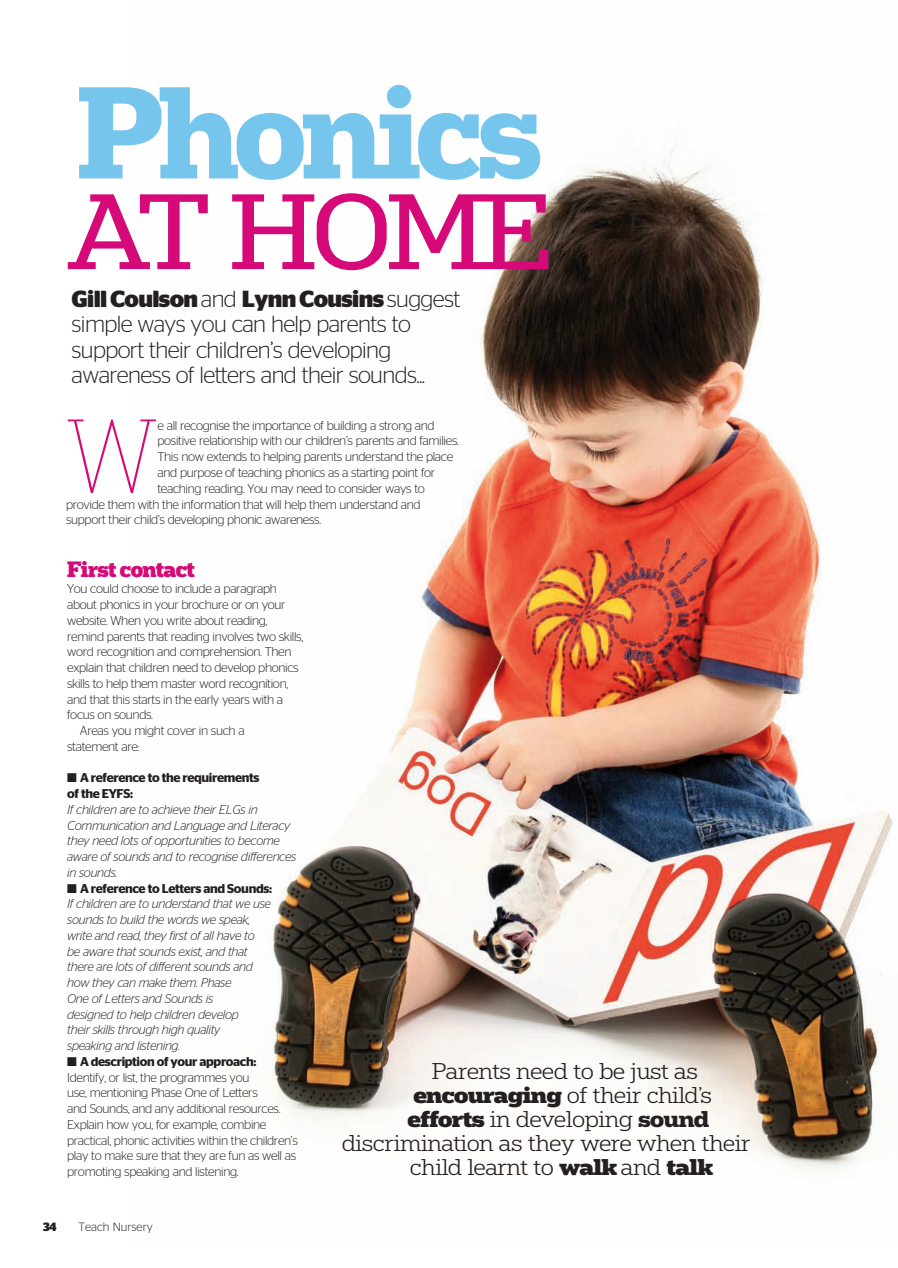
<style>
.page{position:relative;width:898px;height:1268px;background:#fff}
.page>*{position:absolute;margin:0;border:0;box-sizing:border-box;transform-origin:0 0}
.t1{font:700 123.45px "Popular";letter-spacing:-.04em;color:#76c5ed}
.t2{font:101.25px "Popular";letter-spacing:-.05em;color:#d50977;scale:1.11 1}
.t3{font:100 99.15px "Popular";color:#d50977}
.t4{font:300 23.25px/25.5px "Stag Sans";letter-spacing:-.025em;color:#231f20}
.t5{font:300 21.6px "Popular";letter-spacing:-.025em;color:#231f20;scale:1.11 1}
.t6{font:900 21px "Popular";letter-spacing:-.03em;color:#d50977}
.t7{font:300 12.75px/15.8px "Stag Sans";letter-spacing:-.025em;color:#231f20}
.t8{font:italic 300 12.75px/15.8px "Stag Sans";letter-spacing:-.025em;color:#231f20}
.t9{font:300 12px "Stag Sans";color:#231f20}
.t10{font:700 12px "Stag Sans";color:#231f20}
.s1{font-weight:700}
.s2{font-weight:600;font-style:normal}
.s3{font-weight:600}
.s4{font-weight:900}
</style>
<div class="page">
<img style="left:271px;top:150px;width:622px;height:1021px">
<p class="t1" style="left:77px;top:64px;width:466px">Phonics</p>
<p class="t2" style="left:65px;top:194px;width:439px">AT HOME</p>
<p class="t4" style="left:72px;top:287px;width:390px"><span class="s1">Gill Coulson</span> and <span class="s1">Lynn Cousins</span> suggest simple ways you can help parents to support their children’s developing awareness of letters and their sounds...</p>
<p class="t3" style="left:66px;top:397px;width:93px">W</p>
<p class="t7" style="left:157px;top:418px;width:278px">e all recognise the importance of building a strong and</p>
<p class="t7" style="left:157px;top:434px;width:303px">positive relationship with our children’s parents and families.</p>
<p class="t7" style="left:157px;top:450px;width:297px">This now extends to helping parents understand the place</p>
<p class="t7" style="left:157px;top:465px;width:279px">and purpose of teaching phonics as a starting point for</p>
<p class="t7" style="left:157px;top:481px;width:269px">teaching reading. You may need to consider ways to</p>
<p class="t7" style="left:66px;top:497px;width:356px">provide them with the information that will help them understand and</p>
<p class="t7" style="left:66px;top:513px;width:256px">support their child’s developing phonic awareness.</p>
<p class="t6" style="left:67px;top:558px;width:129px">First contact</p>
<p class="t7" style="left:67px;top:582px;width:211px">You could choose to include a paragraph</p>
<p class="t7" style="left:67px;top:597px;width:220px">about phonics in your brochure or on your</p>
<p class="t7" style="left:67px;top:613px;width:202px">website. When you write about reading,</p>
<p class="t7" style="left:67px;top:629px;width:237px">remind parents that reading involves two skills,</p>
<p class="t7" style="left:67px;top:645px;width:226px">word recognition and comprehension. Then</p>
<p class="t7" style="left:67px;top:660px;width:233px">explain that children need to develop phonics</p>
<p class="t7" style="left:67px;top:676px;width:222px">skills to help them master word recognition,</p>
<p class="t7" style="left:67px;top:692px;width:217px">and that this starts in the early years with a</p>
<p class="t7" style="left:67px;top:708px;width:87px">focus on sounds.</p>
<p class="t7" style="left:80px;top:723px;width:166px">Areas you might cover in such a</p>
<p class="t7" style="left:67px;top:739px;width:74px">statement are:</p>
<p class="t8" style="left:67px;top:771px;width:230px">■ <span class="s2">A reference to the requirements<br>of the EYFS:<br></span>If children are to achieve their ELGs in<br>Communication and Language and Literacy they need lots of opportunities to become aware of sounds and to recognise differences in sounds.</p>
<p class="t8" style="left:67px;top:881px;width:206px">■ <span class="s2">A reference to Letters and Sounds:<br></span>If children are to understand that we use sounds to build the words we speak, write and read, they first of all have to<br>be aware that sounds exist, and that there are lots of different sounds and how they can make them. Phase<br>One of Letters and Sounds is<br>designed to help children develop<br>their skills through high quality<br>speaking and listening.</p>
<p class="t7" style="left:67px;top:1054px;width:232px">■ <span class="s3">A description of your approach:<br></span>Identify, or list, the programmes you<br>use, mentioning Phase One of Letters<br>and Sounds, and any additional resources.<br>Explain how you, for example, combine practical, phonic activities within the children’s play to make sure that they are fun as well as promoting speaking and listening.</p>
<p class="t10" style="left:43px;top:1222px;width:15px">34</p>
<p class="t9" style="left:78px;top:1223px;width:76px">Teach Nursery</p>
<p class="t5" style="left:431px;top:1062px;width:241px">Parents need to be just as</p>
<p class="t5" style="left:413px;top:1086px;width:270px"><span class="s4">encouraging</span> of their child’s</p>
<p class="t5" style="left:407px;top:1110px;width:273px"><span class="s4">efforts</span> in developing <span class="s1">sound</span></p>
<p class="t5" style="left:341px;top:1134px;width:369px">discrimination as they were when their</p>
<p class="t5" style="left:409px;top:1158px;width:275px">child learnt to <span class="s4">walk</span> and <span class="s4">talk</span></p>
</div>
